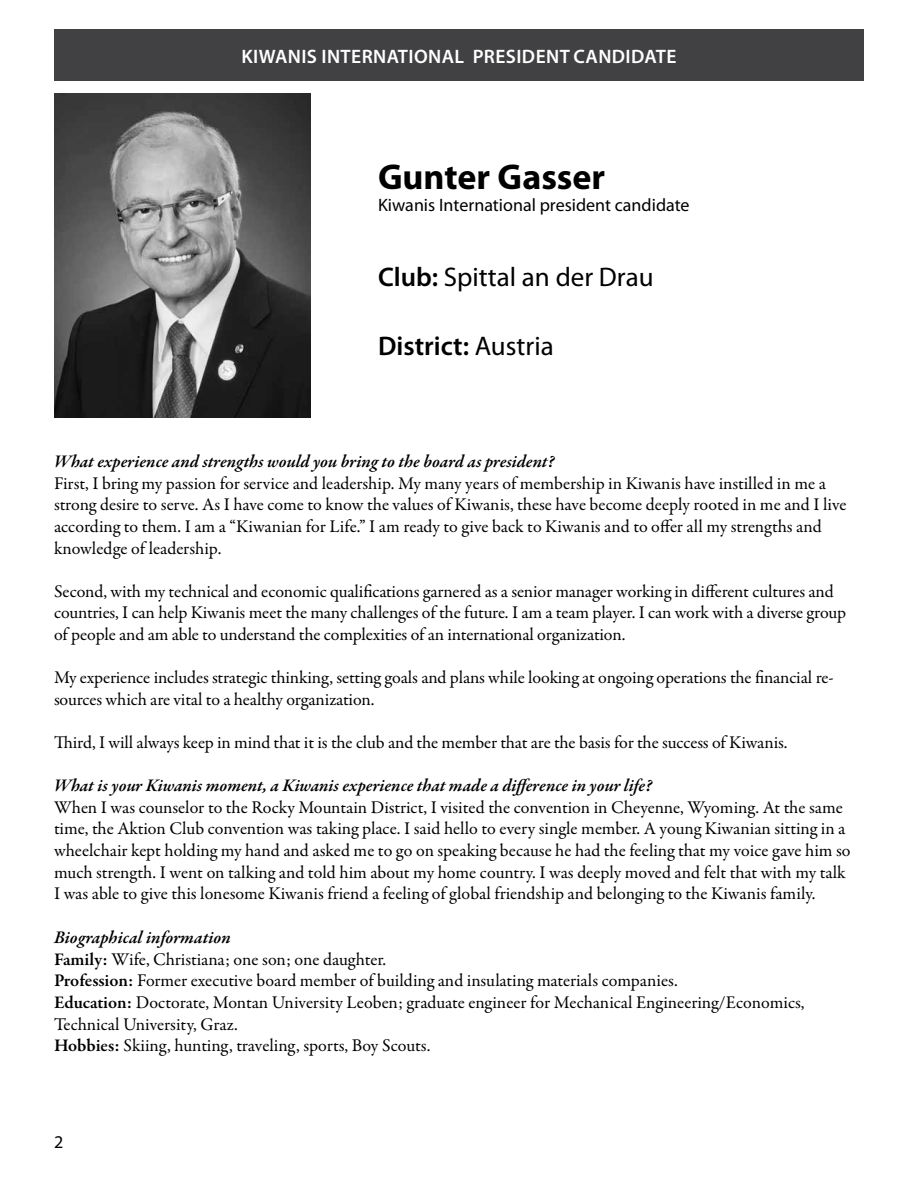
<style>
.page{position:relative;width:918px;height:1188px;background:#fff}
.page>*{position:absolute;margin:0;border:0;box-sizing:border-box;transform-origin:0 0}
.t1{font:700 36px "Myriad Pro";color:#000}
.t2{font:27px "Myriad Pro";color:#000}
.t3{font:600 27px "Myriad Pro";color:#000}
.t4{font:600 19.5px "Myriad Pro";letter-spacing:.02em;color:#fff}
.t5{font:18px/21.6px "Garamond Premr Pro";letter-spacing:-.005em;color:#000}
.t6{font:italic 600 18px "Garamond Premr Pro";color:#000}
.t7{font:18px "Myriad Pro";color:#000}
.s1{font-weight:600}
.s2{font-weight:400}
.s3{font-weight:600;font-style:italic}
</style>
<div class="page">
<div style="left:54px;top:29px;width:810px;height:52px;background:#414042"></div>
<img style="left:54px;top:94px;width:256px;height:324px">
<p class="t4" style="left:242px;top:44px;width:91px">KIWANIS INTE</p>
<p class="t4" style="left:362px;top:44px;width:186px">RNATIONAL PRESIDENT</p>
<p class="t4" style="left:574px;top:44px;width:94px">CANDIDATE</p>
<h1 class="t1" style="left:378px;top:153px;width:229px">Gunter Gasser</h1>
<p class="t7" style="left:378px;top:193px;width:313px">Kiwanis International president candidate</p>
<h2 class="t2" style="left:378px;top:260px;width:277px"><span class="s1">CLUB:</span> Spittal an der Drau</h2>
<h2 class="t3" style="left:378px;top:328px;width:177px">DISTRICT: <span class="s2">Austria</span></h2>
<p class="t6" style="left:54px;top:450px;width:502px">What experience and strengths would you bring to the board as president?</p>
<p class="t5" style="left:54px;top:473px;width:794px">First, I bring my passion for service and leadership. My many years of membership in Kiwanis have instilled in me a strong desire to serve. As I have come to know the values of Kiwanis, these have become deeply rooted in me and I live according to them. I am a “Kiwanian for Life.” I am ready to give back to Kiwanis and to offer all my strengths and knowledge of leadership.</p>
<p class="t5" style="left:54px;top:581px;width:794px">Second, with my technical and economic qualifications garnered as a senior manager working in different cultures and countries, I can help Kiwanis meet the many challenges of the future. I am a team player. I can work with a diverse group of people and am able to understand the complexities of an international organization.</p>
<p class="t5" style="left:54px;top:667px;width:781px">My experience includes strategic thinking, setting goals and plans while looking at ongoing operations the financial re&shy;sources which are vital to a healthy organization.</p>
<p class="t5" style="left:54px;top:732px;width:735px">Third, I will always keep in mind that it is the club and the member that are the basis for the success of Kiwanis.</p>
<p class="t6" style="left:54px;top:774px;width:600px">What is your Kiwanis moment, a Kiwanis experience that made a difference in your life?</p>
<p class="t5" style="left:54px;top:797px;width:798px">When I was counselor to the Rocky Mountain District, I visited the convention in Cheyenne, Wyoming. At the same time, the Aktion Club convention was taking place. I said hello to every single member. A young Kiwanian sitting in a wheelchair kept holding my hand and asked me to go on speaking because he had the feeling that my voice gave him so much strength. I went on talking and told him about my home country. I was deeply moved and felt that with my talk I was able to give this lonesome Kiwanis friend a feeling of global friendship and belonging to the Kiwanis family.</p>
<p class="t5" style="left:54px;top:927px;width:752px"><span class="s3">Biographical information<br></span><span class="s1">Family:</span> Wife, Christiana; one son; one daughter.<br><span class="s1">Profession:</span> Former executive board member of building and insulating materials companies.<br><span class="s1">Education:</span> Doctorate, Montan University Leoben; graduate engineer for Mechanical Engineering/Economics, Technical University, Graz.<br><span class="s1">Hobbies:</span> Skiing, hunting, traveling, sports, Boy Scouts.</p>
<p class="t7" style="left:54px;top:1130px;width:11px">2</p>
</div>
